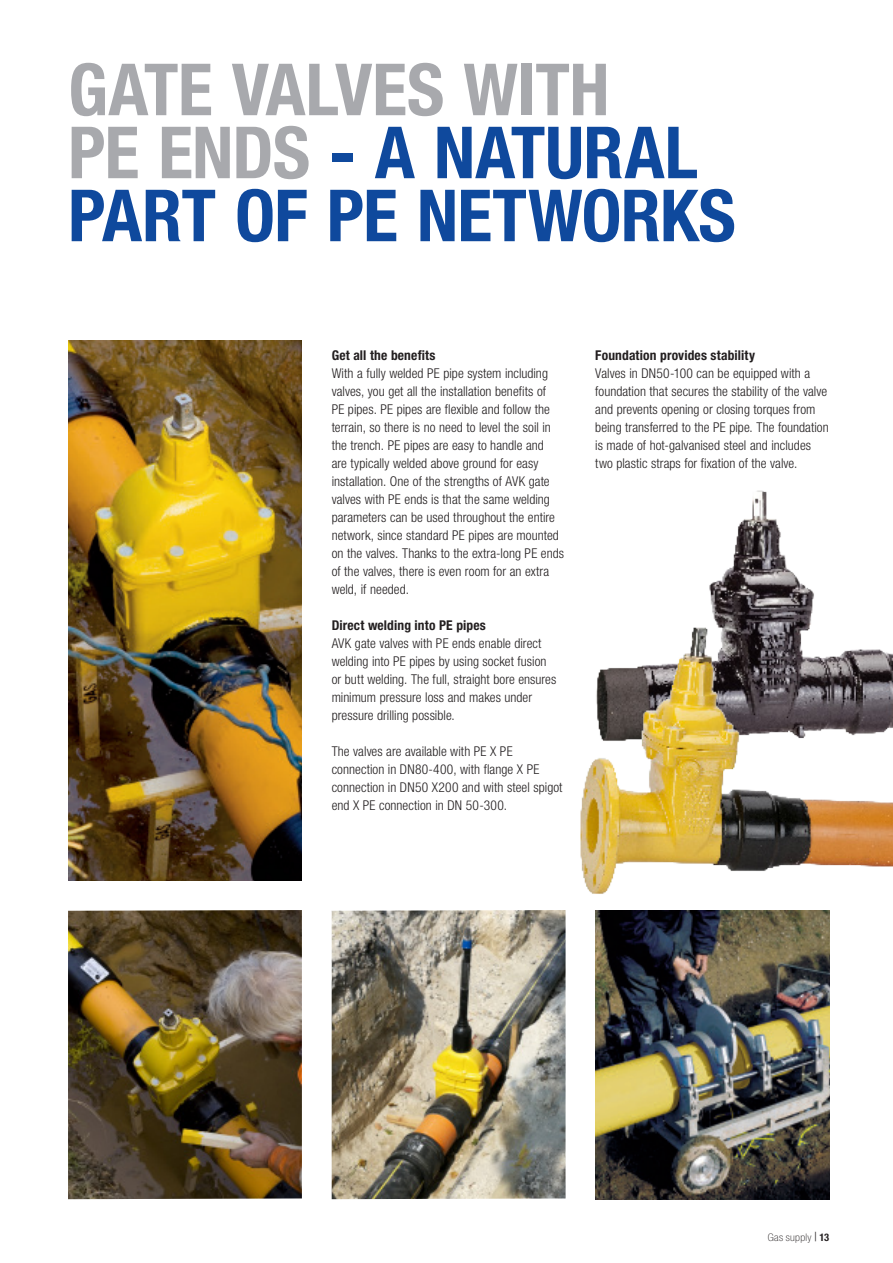
<style>
.page{position:relative;width:893px;height:1263px;background:#fff}
.page>*{position:absolute;margin:0;border:0;box-sizing:border-box;transform-origin:0 0}
.HEADLINE_BLUE{font:700 condensed 72px/63px "Helvetica Neue LT Pro";letter-spacing:-.01em;color:#0f499d}
.BODY{font:300 condensed 13.5px/18px "Helvetica Neue LT Pro";letter-spacing:.005em;color:#231f20}
.SUB_HEADLINES{font:700 condensed 13.5px "Helvetica Neue LT Pro";letter-spacing:.01em;color:#231f20}
.t1{font:100 condensed 10.5px "Helvetica Neue LT Pro";letter-spacing:.02em;color:#231f20;scale:1.1 1}
.s1{color:#a8a9ad}
.s2{font-family:"Times New Roman";font-weight:700;font-stretch:normal}
.s3{font-weight:700}
</style>
<div class="page">
<img style="left:68px;top:340px;width:234px;height:540px">
<img style="left:595px;top:956px;width:234px;height:243px">
<img style="left:332px;top:910px;width:234px;height:289px">
<img style="left:68px;top:910px;width:234px;height:289px">
<img style="left:709px;top:490px;width:105px;height:128px">
<img style="left:506px;top:618px;width:387px;height:338px">
<p class="HEADLINE_BLUE" style="left:68px;top:57px;width:669px"><span class="s1">GATE VALVES WITH<br>PE ENDS</span> - A NATURAL<br>PART OF PE NETWORKS</p>
<p class="SUB_HEADLINES" style="left:332px;top:347px;width:105px">Get all the benefits</p>
<p class="BODY" style="left:332px;top:364px;width:234px">With a fully welded PE pipe system including valves, you get all the installation benefits of<br>PE pipes. PE pipes are flexible and follow the terrain, so there is no need to level the soil in the trench. PE pipes are easy to handle and<br>are typically welded above ground for easy installation. One of the strengths of AVK gate valves with PE ends is that the same welding parameters can be used throughout the entire network, since standard PE pipes are mounted on the valves. Thanks to the extra-long PE ends of the valves, there is even room for an extra weld, if needed.</p>
<p class="SUB_HEADLINES" style="left:332px;top:617px;width:156px">Direct welding into PE pipes</p>
<p class="BODY" style="left:332px;top:634px;width:226px">AVK gate valves with PE ends enable direct welding into PE pipes by using socket fusion or butt welding. The full, straight bore ensures minimum pressure loss and makes under pressure drilling possible.</p>
<p class="BODY" style="left:332px;top:742px;width:232px">The valves are available with PE X PE connection in DN80-400, with flange X PE connection in DN50 X200 and with steel spigot end X PE connection in DN 50-300.</p>
<p class="SUB_HEADLINES" style="left:595px;top:347px;width:161px">Foundation provides stability</p>
<p class="BODY" style="left:595px;top:364px;width:235px">Valves in DN50-100 can be equipped with a foundation that secures the stability of the valve and prevents opening or closing torques from being transferred to the PE pipe. The foundation is made of hot-galvanised steel and includes two plastic straps for fixation of the valve.</p>
<p class="t1" style="left:768px;top:1231px;width:57px">Gas supply <span class="s2">|</span> <span class="s3">13</span></p>
</div>
